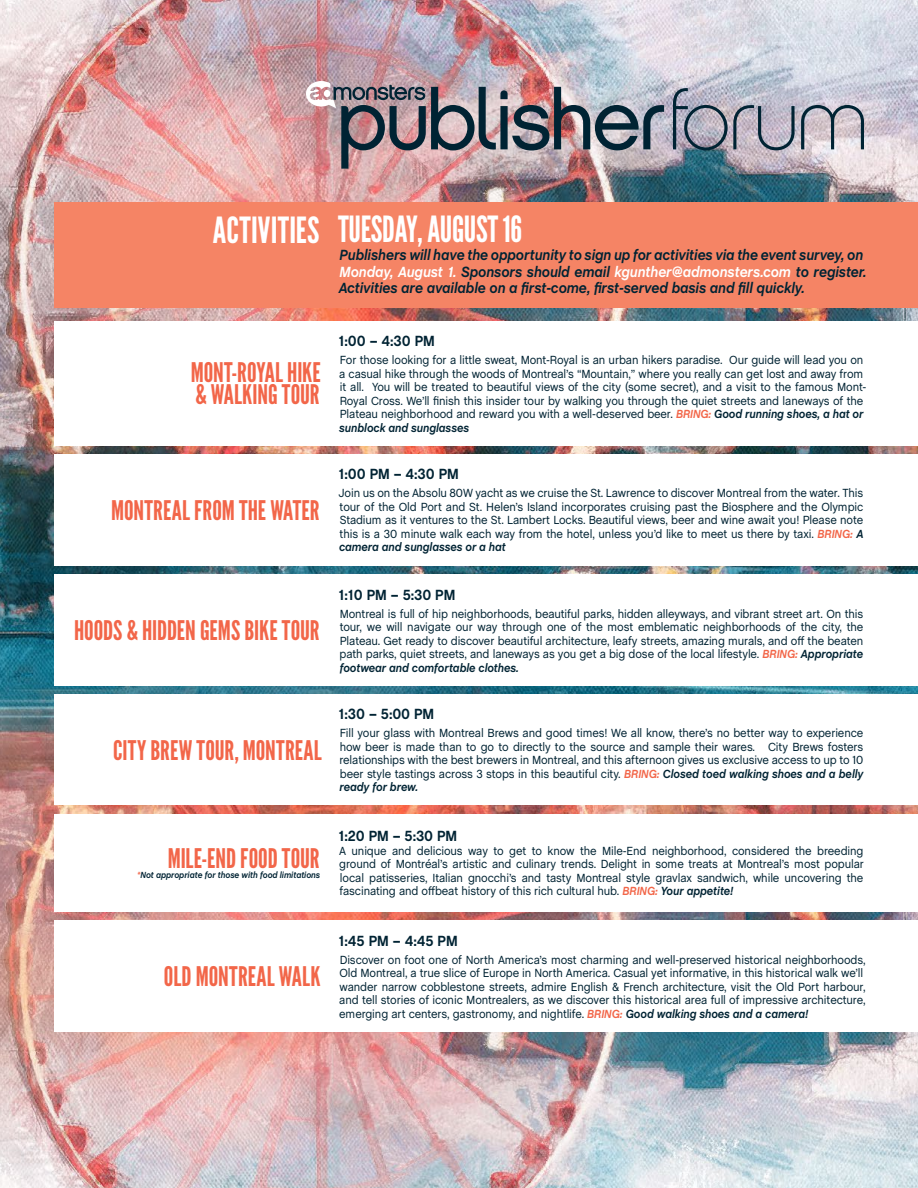
<style>
.page{position:relative;width:918px;height:1188px;background:#fff}
.page>*{position:absolute;margin:0;border:0;box-sizing:border-box;transform-origin:0 0}
.t1{font:36px "League Gothic";letter-spacing:-.01em;color:#fff}
.t2{font:27px/22.5px "League Gothic";color:#f26649}
.t3{font:italic 700 15px/16.5px "Chalet";letter-spacing:-.01em;color:#002333;scale:.95 1}
.t4{font:700 15px "Chalet";letter-spacing:-.01em;color:#002333;scale:.95 1}
.t5{font:12px/13.5px "Chalet";letter-spacing:-.01em;color:#002333;text-align:justify;scale:.95 1}
.t6{font:italic 700 9px "Chalet";letter-spacing:-.01em;color:#002333;scale:.95 1}
.s1{color:#fff}
.s2{color:#f26649}
.s3{font-weight:700;font-style:italic;color:#f26649}
.s4{font-weight:700;font-style:italic}
</style>
<div class="page">
<img style="left:0;top:0;width:918px;height:1188px">
<div style="left:54px;top:202px;width:864px;height:106px;background:#f58465"></div>
<svg style="left:673px;top:87px;width:122px;height:63px"></svg>
<svg style="left:801px;top:105px;width:63px;height:44px"></svg>
<img style="left:306px;top:81px;width:358px;height:88px">
<div style="left:54px;top:454px;width:864px;height:111px;background:#fff"></div>
<div style="left:54px;top:574px;width:864px;height:111px;background:#fff"></div>
<div style="left:54px;top:694px;width:864px;height:111px;background:#fff"></div>
<div style="left:54px;top:814px;width:864px;height:98px;background:#fff"></div>
<div style="left:54px;top:921px;width:864px;height:111px;background:#fff"></div>
<div style="left:54px;top:321px;width:864px;height:124px;background:#fff"></div>
<h1 class="t1" style="left:213px;top:208px;width:311px">ACTIVITIES TUESDAY, AUGUST 16</h1>
<p class="t3" style="left:339px;top:247px;width:557px">Publishers will have the opportunity to sign up for activities via the event survey, on<br><span class="s1">Monday, August 1.</span> Sponsors should email <span class="s1">kgunther@admonsters.com</span> to register.<br>Activities are available on a first-come, first-served basis and fill quickly.</p>
<h2 class="t2" style="left:191px;top:361px;width:132px">MONT-ROYAL HIKE &amp; WALKING TOUR</h2>
<h2 class="t2" style="left:111px;top:499px;width:210px">MONTREAL FROM THE WATER</h2>
<h2 class="t2" style="left:74px;top:619px;width:247px">HOODS &amp; HIDDEN GEMS BIKE TOUR</h2>
<h2 class="t2" style="left:113px;top:739px;width:210px">CITY BREW TOUR, MONTREAL</h2>
<h2 class="t2" style="left:168px;top:847px;width:153px">MILE-END FOOD TOUR</h2>
<p class="t6" style="left:137px;top:870px;width:194px"><span class="s2">*</span>Not appropriate for those with food limitations</p>
<h2 class="t2" style="left:164px;top:965px;width:158px">OLD MONTREAL WALK</h2>
<p class="t4" style="left:339px;top:332px;width:103px">1:00 – 4:30 PM</p>
<p class="t5" style="left:339px;top:353px;width:556px;text-align:left">For those looking for a little sweat, Mont-Royal is an urban hikers paradise. Our guide will lead you on a casual hike through the woods of Montreal’s “Mountain,” where you really can get lost and away from it all. You will be treated to beautiful views of the city (some secret), and a visit to the famous Mont-Royal Cross. We’ll finish this insider tour by walking you through the quiet streets and laneways of the Plateau neighborhood and reward you with a well-deserved beer. <span class="s3">BRING:</span> <span class="s4">Good running shoes, a hat or sunblock and sunglasses</span></p>
<p class="t4" style="left:339px;top:465px;width:128px">1:00 PM – 4:30 PM</p>
<p class="t5" style="left:338px;top:487px;width:554px">Join us on the Absolu 80W yacht as we cruise the St. Lawrence to discover Montreal from the water. This tour of the Old Port and St. Helen’s Island incorporates cruising past the Biosphere and the Olympic Stadium as it ventures to the St. Lambert Locks. Beautiful views, beer and wine await you! Please note this is a 30 minute walk each way from the hotel, unless you’d like to meet us there by taxi. <span class="s3">BRING:</span> <span class="s4">A camera and sunglasses or a hat</span></p>
<p class="t4" style="left:339px;top:585px;width:124px">1:10 PM – 5:30 PM</p>
<p class="t5" style="left:339px;top:607px;width:553px">Montreal is full of hip neighborhoods, beautiful parks, hidden alleyways, and vibrant street art. On this tour, we will navigate our way through one of the most emblematic neighborhoods of the city, the Plateau. Get ready to discover beautiful architecture, leafy streets, amazing murals, and off the beaten path parks, quiet streets, and laneways as you get a big dose of the local lifestyle. <span class="s3">BRING:</span> <span class="s4">Appropriate footwear and comfortable clothes.</span></p>
<p class="t4" style="left:339px;top:705px;width:102px">1:30 – 5:00 PM</p>
<p class="t5" style="left:339px;top:727px;width:553px">Fill your glass with Montreal Brews and good times! We all know, there’s no better way to experience how beer is made than to go to directly to the source and sample their wares. City Brews fosters relationships with the best brewers in Montreal, and this afternoon gives us exclusive access to up to 10 beer style tastings across 3 stops in this beautiful city. <span class="s3">BRING:</span> <span class="s4">Closed toed walking shoes and a belly ready for brew.</span></p>
<p class="t4" style="left:339px;top:827px;width:126px">1:20 PM – 5:30 PM</p>
<p class="t5" style="left:339px;top:844px;width:554px">A unique and delicious way to get to know the Mile-End neighborhood, considered the breeding ground of Montréal’s artistic and culinary trends. Delight in some treats at Montreal’s most popular local patisseries, Italian gnocchi’s and tasty Montreal style gravlax sandwich, while uncovering the fascinating and offbeat history of this rich cultural hub. <span class="s3">BRING:</span> <span class="s4">Your appetite!</span></p>
<p class="t4" style="left:339px;top:932px;width:127px">1:45 PM – 4:45 PM</p>
<p class="t5" style="left:339px;top:953px;width:556px;text-align:left">Discover on foot one of North America’s most charming and well-preserved historical neighborhoods, Old Montreal, a true slice of Europe in North America. Casual yet informative, in this historical walk we’ll wander narrow cobblestone streets, admire English &amp; French architecture, visit the Old Port harbour, and tell stories of iconic Montrealers, as we discover this historical area full of impressive architecture, emerging art centers, gastronomy, and nightlife. <span class="s3">BRING:</span> <span class="s4">Good walking shoes and a camera!</span></p>
</div>
